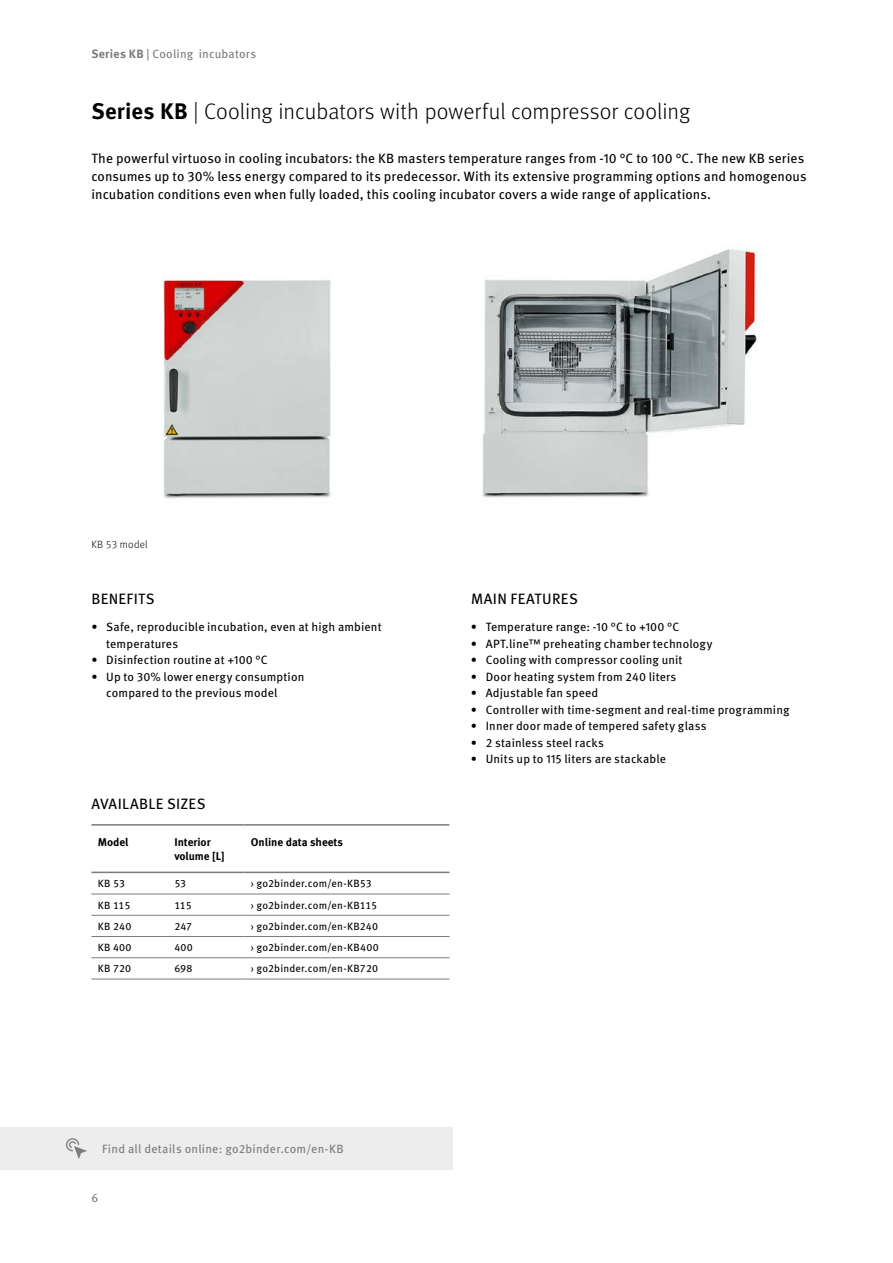
<style>
.page{position:relative;width:893px;height:1263px;background:#fff}
.page>*{position:absolute;margin:0;border:0;box-sizing:border-box;transform-origin:0 0}
.t1{font:300 22.5px "Meta Pro";color:#000}
.t2{font:15px "Meta Pro";letter-spacing:.02em;color:#000}
.t3{font:13.5px/18px "Meta Pro";letter-spacing:.005em;color:#000}
.t4{font:12px/16.5px "Meta Pro";letter-spacing:.01em;color:#000}
.t5{font:12px "Meta Pro";letter-spacing:.02em;color:#7c7b7b}
.t6{font:700 11.25px/13.5px "Meta Pro";color:#000}
.t7{font:10.5px "Meta Pro";letter-spacing:.02em;color:#000}
.t8{font:300 10.5px "Meta Pro";letter-spacing:.025em;color:#000}
.s1{font-weight:700}
</style>
<div class="page">
<div style="left:0;top:1127px;width:453px;height:42px;background:#ededed"></div>
<svg style="left:66px;top:1138px;width:21px;height:21px"></svg>
<img style="left:163px;top:245px;width:601px;height:254px">
<hr style="left:91px;top:824px;width:77px;height:2px;background:#7c7b7b">
<hr style="left:91px;top:871px;width:77px;height:2px;background:#7c7b7b">
<hr style="left:168px;top:824px;width:76px;height:2px;background:#7c7b7b">
<hr style="left:168px;top:871px;width:76px;height:2px;background:#7c7b7b">
<hr style="left:244px;top:824px;width:205px;height:2px;background:#7c7b7b">
<hr style="left:244px;top:871px;width:205px;height:2px;background:#7c7b7b">
<hr style="left:91px;top:894px;width:77px;height:1px;background:#7c7b7b">
<hr style="left:168px;top:894px;width:76px;height:1px;background:#7c7b7b">
<hr style="left:244px;top:894px;width:205px;height:1px;background:#7c7b7b">
<hr style="left:91px;top:915px;width:77px;height:1px;background:#7c7b7b">
<hr style="left:168px;top:915px;width:76px;height:1px;background:#7c7b7b">
<hr style="left:244px;top:915px;width:205px;height:1px;background:#7c7b7b">
<hr style="left:91px;top:936px;width:77px;height:1px;background:#7c7b7b">
<hr style="left:168px;top:936px;width:76px;height:1px;background:#7c7b7b">
<hr style="left:244px;top:936px;width:205px;height:1px;background:#7c7b7b">
<hr style="left:91px;top:957px;width:77px;height:1px;background:#7c7b7b">
<hr style="left:91px;top:979px;width:77px;height:1px;background:#7c7b7b">
<hr style="left:168px;top:957px;width:76px;height:1px;background:#7c7b7b">
<hr style="left:168px;top:979px;width:76px;height:1px;background:#7c7b7b">
<hr style="left:244px;top:957px;width:205px;height:1px;background:#7c7b7b">
<hr style="left:244px;top:979px;width:205px;height:1px;background:#7c7b7b">
<p class="t5" style="left:91px;top:44px;width:166px"><span class="s1">Series KB</span> | Cooling incubators</p>
<h1 class="t1" style="left:91px;top:95px;width:600px"><span class="s1">Series KB</span> | Cooling incubators with powerful compressor cooling</h1>
<p class="t3" style="left:91px;top:148px;width:717px">The powerful virtuoso in cooling incubators: the KB masters temperature ranges from -10 °C to 100 °C. The new KB series consumes up to 30% less energy compared to its predecessor. With its extensive programming options and homogenous incubation conditions even when fully loaded, this cooling incubator covers a wide range of applications.</p>
<p class="t8" style="left:91px;top:536px;width:58px">KB 53 model</p>
<p class="t2" style="left:91px;top:587px;width:65px">BENEFITS</p>
<p class="t4" style="left:106px;top:618px;width:277px;text-indent:-15px">• Safe, reproducible incubation, even at high ambient temperatures</p>
<p class="t4" style="left:91px;top:651px;width:178px">• Disinfection routine at +100 °C</p>
<p class="t4" style="left:106px;top:667px;width:200px;text-indent:-15px">• Up to 30% lower energy consumption compared to the previous model</p>
<p class="t2" style="left:91px;top:792px;width:116px">AVAILABLE SIZES</p>
<p class="t6" style="left:98px;top:835px;width:32px">Model</p>
<p class="t6" style="left:174px;top:835px;width:52px">Interior volume [L]</p>
<p class="t6" style="left:251px;top:835px;width:94px">Online data sheets</p>
<p class="t7" style="left:98px;top:876px;width:29px">KB 53</p>
<p class="t7" style="left:174px;top:876px;width:13px">53</p>
<p class="t7" style="left:251px;top:876px;width:122px">› go2binder.com/en-KB53</p>
<p class="t7" style="left:98px;top:897px;width:34px">KB 115</p>
<p class="t7" style="left:174px;top:897px;width:19px">115</p>
<p class="t7" style="left:251px;top:897px;width:128px">› go2binder.com/en-KB115</p>
<p class="t7" style="left:98px;top:918px;width:35px">KB 240</p>
<p class="t7" style="left:174px;top:918px;width:19px">247</p>
<p class="t7" style="left:251px;top:918px;width:129px">› go2binder.com/en-KB240</p>
<p class="t7" style="left:98px;top:939px;width:35px">KB 400</p>
<p class="t7" style="left:174px;top:939px;width:20px">400</p>
<p class="t7" style="left:251px;top:939px;width:129px">› go2binder.com/en-KB400</p>
<p class="t7" style="left:98px;top:961px;width:35px">KB 720</p>
<p class="t7" style="left:174px;top:961px;width:20px">698</p>
<p class="t7" style="left:251px;top:961px;width:129px">› go2binder.com/en-KB720</p>
<p class="t5" style="left:102px;top:1139px;width:243px">Find all details online: go2binder.com/en-KB</p>
<p class="t5" style="left:91px;top:1188px;width:8px">6</p>
<p class="t2" style="left:471px;top:587px;width:108px">MAIN FEATURES</p>
<p class="t4" style="left:471px;top:618px;width:210px">• Temperature range: -10 °C to +100 °C</p>
<p class="t4" style="left:471px;top:634px;width:243px">• APT.line™ preheating chamber technology</p>
<p class="t4" style="left:471px;top:651px;width:213px">• Cooling with compressor cooling unit</p>
<p class="t4" style="left:471px;top:667px;width:207px">• Door heating system from 240 liters</p>
<p class="t4" style="left:471px;top:684px;width:129px">• Adjustable fan speed</p>
<p class="t4" style="left:471px;top:700px;width:320px">• Controller with time-segment and real-time programming</p>
<p class="t4" style="left:471px;top:717px;width:237px">• Inner door made of tempered safety glass</p>
<p class="t4" style="left:471px;top:733px;width:135px">• 2 stainless steel racks</p>
<p class="t4" style="left:471px;top:750px;width:197px">• Units up to 115 liters are stackable</p>
</div>
